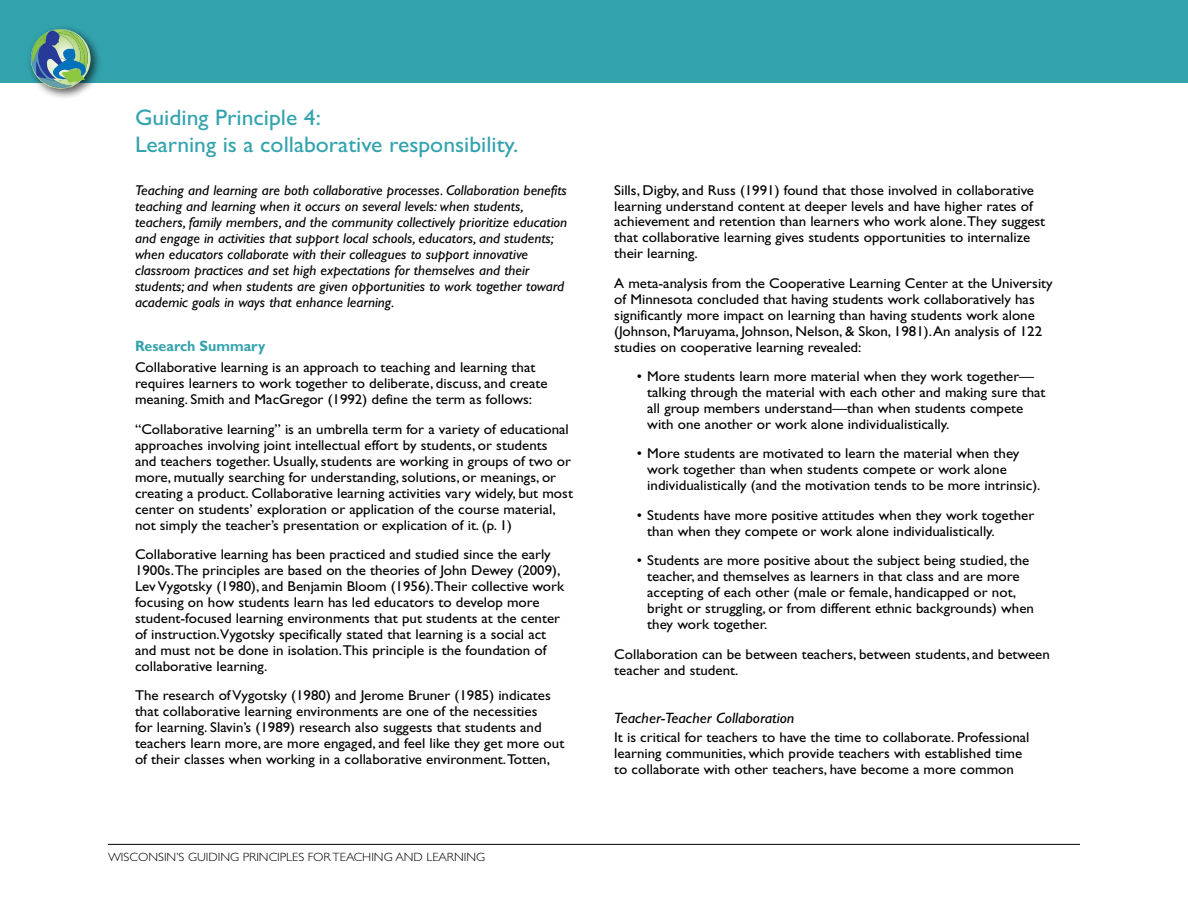
<style>
.page{position:relative;width:1188px;height:918px;background:#fff}
.page>*{position:absolute;margin:0;border:0;box-sizing:border-box;transform-origin:0 0}
.t1{font:22.5px/27px "Gill Sans";color:#33a3ae;scale:1.05 1}
.t2{font:italic 15px "Gill Sans";color:#000;scale:1.06 1}
.t3{font:700 15px "Gill Sans";color:#33a3ae;scale:.95 1}
.t4{font:14.25px/15.9px "Gill Sans";color:#000;scale:1.05 1}
.t5{font:italic 14.25px/15.9px "Gill Sans";color:#000;scale:1.05 1}
.t6{font:300 12px "Gill Sans";color:#000;scale:1.05 1}
</style>
<div class="page">
<hr style="left:108px;top:844px;width:972px;height:1px;background:#000">
<div style="left:0;top:0;width:1188px;height:82px;background:#32a2ad"></div>
<div style="left:26px;top:24px;width:75px;height:76px;background:#000;opacity:.66"></div>
<img style="left:30px;top:29px;width:61px;height:60px">
<h1 class="t1" style="left:135px;top:104px;width:367px">Guiding Principle 4:<br>Learning is a collaborative responsibility.</h1>
<p class="t5" style="left:135px;top:182px;width:413px">Teaching and learning are both collaborative processes. Collaboration benefits teaching and learning when it occurs on several levels: when students, teachers, family members, and the community collectively prioritize education and engage in activities that support local schools, educators, and students; when educators collaborate with their colleagues to support innovative classroom practices and set high expectations for themselves and their students; and when students are given opportunities to work together toward academic goals in ways that enhance learning.</p>
<p class="t3" style="left:135px;top:337px;width:139px">Research Summary</p>
<p class="t4" style="left:135px;top:360px;width:395px">Collaborative learning is an approach to teaching and learning that requires learners to work together to deliberate, discuss, and create meaning. Smith and MacGregor (1992) define the term as follows:</p>
<p class="t4" style="left:135px;top:421px;width:419px">“Collaborative learning” is an umbrella term for a variety of educational approaches involving joint intellectual effort by students, or students<br>and teachers together. Usually, students are working in groups of two or more, mutually searching for understanding, solutions, or meanings, or creating a product. Collaborative learning activities vary widely, but most center on students’ exploration or application of the course material, not simply the teacher’s presentation or explication of it. (p. 1)</p>
<p class="t4" style="left:135px;top:546px;width:410px">Collaborative learning has been practiced and studied since the early 1900s.The principles are based on the theories of John Dewey (2009), Lev Vygotsky (1980), and Benjamin Bloom (1956).Their collective work focusing on how students learn has led educators to develop more student-focused learning environments that put students at the center of instruction.Vygotsky specifically stated that learning is a social act and must not be done in isolation.This principle is the foundation of collaborative learning.</p>
<p class="t4" style="left:135px;top:687px;width:410px">The research of Vygotsky (1980) and Jerome Bruner (1985) indicates that collaborative learning environments are one of the necessities<br>for learning. Slavin’s (1989) research also suggests that students and teachers learn more, are more engaged, and feel like they get more out of their classes when working in a collaborative environment.Totten,</p>
<p class="t6" style="left:108px;top:850px;width:360px">WISCONSIN’S GUIDING PRINCIPLES FOR TEACHING AND LEARNING</p>
<p class="t4" style="left:614px;top:182px;width:412px">Sills, Digby, and Russ (1991) found that those involved in collaborative learning understand content at deeper levels and have higher rates of achievement and retention than learners who work alone.They suggest that collaborative learning gives students opportunities to internalize their learning.</p>
<p class="t4" style="left:614px;top:275px;width:419px">A meta-analysis from the Cooperative Learning Center at the University of Minnesota concluded that having students work collaboratively has significantly more impact on learning than having students work alone (Johnson, Maruyama, Johnson, Nelson, &amp; Skon, 1981). An analysis of 122 studies on cooperative learning revealed:</p>
<p class="t4" style="left:647px;top:368px;width:381px;text-indent:-11px">• More students learn more material when they work together— talking through the material with each other and making sure that all group members understand—than when students compete with one another or work alone individualistically.</p>
<p class="t4" style="left:647px;top:446px;width:376px;text-indent:-11px">• More students are motivated to learn the material when they work together than when students compete or work alone individualistically (and the motivation tends to be more intrinsic).</p>
<p class="t4" style="left:647px;top:507px;width:370px;text-indent:-11px">• Students have more positive attitudes when they work together than when they compete or work alone individualistically.</p>
<p class="t4" style="left:647px;top:552px;width:370px;text-indent:-11px">• Students are more positive about the subject being studied, the teacher, and themselves as learners in that class and are more accepting of each other (male or female, handicapped or not, bright or struggling, or from different ethnic backgrounds) when they work together.</p>
<p class="t4" style="left:614px;top:646px;width:416px">Collaboration can be between teachers, between students, and between teacher and student.</p>
<p class="t2" style="left:614px;top:709px;width:171px">Teacher-Teacher Collaboration</p>
<p class="t4" style="left:614px;top:729px;width:397px">It is critical for teachers to have the time to collaborate. Professional learning communities, which provide teachers with established time to collaborate with other teachers, have become a more common</p>
</div>
